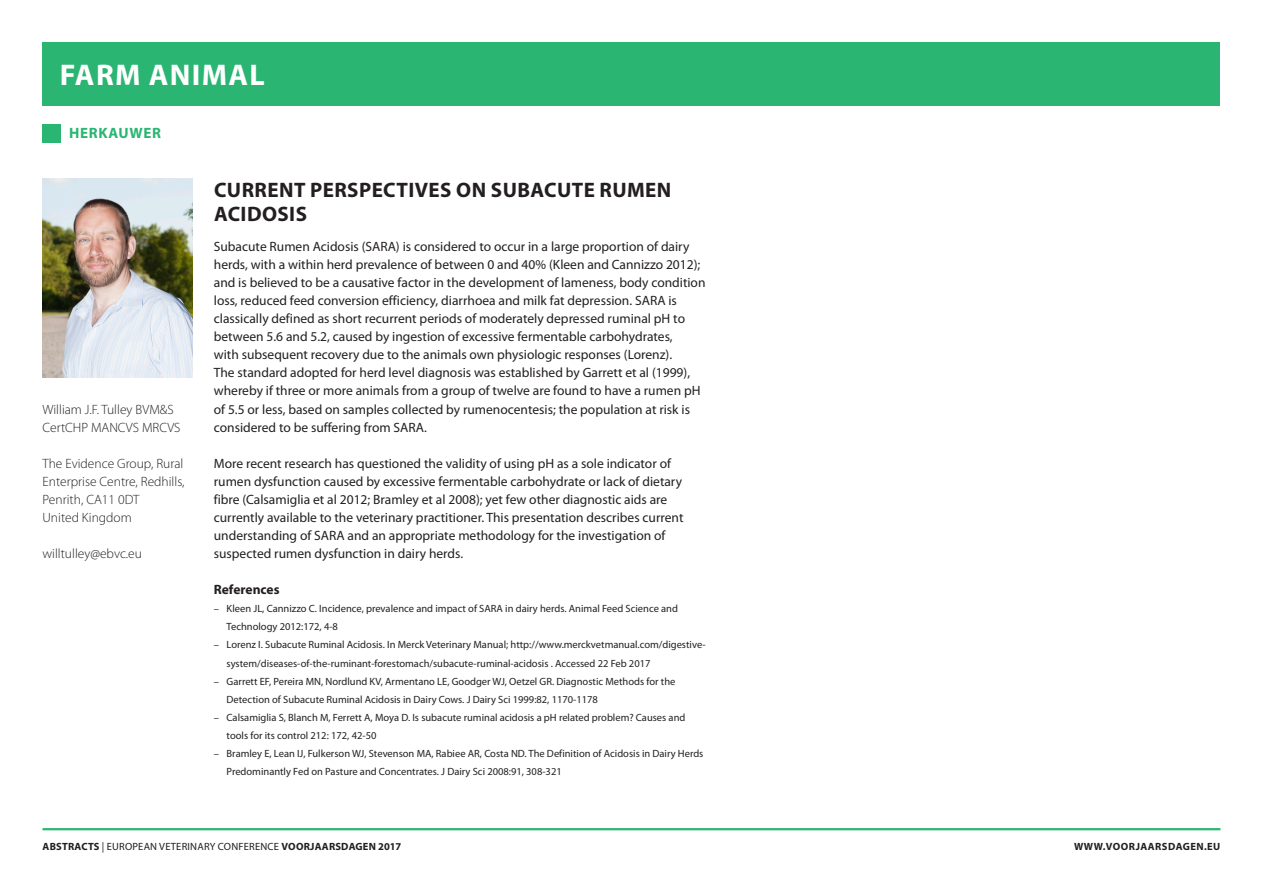
<style>
.page{position:relative;width:1263px;height:893px;background:#fff}
.page>*{position:absolute;margin:0;border:0;box-sizing:border-box;transform-origin:0 0}
.t1{font:700 30px "Myriad Pro";letter-spacing:.045em;color:#fff}
._02_Titel_Abstract{font:700 21px/24px "Myriad Pro";letter-spacing:.02em;color:#231f20}
.t2{font:700 15px "Myriad Pro";letter-spacing:.045em;color:#2bb572}
._01_Platte_tekst{font:13.5px/18px "Myriad Pro";color:#231f20}
.t3{font:300 13.5px/18px "Myriad Pro";color:#231f20}
._03_Tussenkop{font:700 13.5px "Myriad Pro";color:#231f20}
._07_Referenties{font:10.5px/18px "Myriad Pro";color:#231f20}
._07_Referenties-2{font:10.5px "Myriad Pro";letter-spacing:.02em;color:#231f20}
.t4{font:700 10.5px "Myriad Pro";letter-spacing:.045em;color:#231f20}
.s1{font-weight:700}
</style>
<div class="page">
<div style="left:43px;top:43px;width:1177px;height:63px;background:#2bb572"></div>
<hr style="left:43px;top:828px;width:1177px;height:2px;background:#2bb572">
<div style="left:43px;top:124px;width:18px;height:18px;background:#2bb572"></div>
<img style="left:43px;top:179px;width:150px;height:198px">
<hr style="left:1262px;top:43px;width:1px;height:31px;background:#ed028c">
<h1 class="t1" style="left:60px;top:58px;width:206px">FARM ANIMAL</h1>
<p class="t2" style="left:69px;top:125px;width:93px">HERKAUWER</p>
<p class="t3" style="left:43px;top:400px;width:140px">William J.F. Tulley BVM&amp;S<br>CertCHP MANCVS MRCVS</p>
<p class="t3" style="left:43px;top:454px;width:144px">The Evidence Group, Rural<br>Enterprise Centre, Redhills,<br>Penrith, CA11 0DT<br>United Kingdom</p>
<p class="t3" style="left:43px;top:545px;width:101px">willtulley@ebvc.eu</p>
<p class="_02_Titel_Abstract" style="left:214px;top:178px;width:459px">CURRENT PERSPECTIVES ON SUBACUTE RUMEN<br>ACIDOSIS</p>
<p class="_01_Platte_tekst" style="left:214px;top:238px;width:493px">Subacute Rumen Acidosis (SARA) is considered to occur in a large proportion of dairy herds, with a within herd prevalence of between 0 and 40% (Kleen and Cannizzo 2012); and is believed to be a causative factor in the development of lameness, body condition loss, reduced feed conversion efficiency, diarrhoea and milk fat depression. SARA is classically defined as short recurrent periods of moderately depressed ruminal pH to between 5.6 and 5.2, caused by ingestion of excessive fermentable carbohydrates,<br>with subsequent recovery due to the animals own physiologic responses (Lorenz).<br>The standard adopted for herd level diagnosis was established by Garrett et al (1999), whereby if three or more animals from a group of twelve are found to have a rumen pH of 5.5 or less, based on samples collected by rumenocentesis; the population at risk is considered to be suffering from SARA.</p>
<p class="_01_Platte_tekst" style="left:214px;top:454px;width:471px">More recent research has questioned the validity of using pH as a sole indicator of rumen dysfunction caused by excessive fermentable carbohydrate or lack of dietary fibre (Calsamiglia et al 2012; Bramley et al 2008); yet few other diagnostic aids are currently available to the veterinary practitioner. This presentation describes current understanding of SARA and an appropriate methodology for the investigation of suspected rumen dysfunction in dairy herds.</p>
<p class="_03_Tussenkop" style="left:214px;top:582px;width:67px">References</p>
<p class="_07_Referenties" style="left:227px;top:600px;width:453px;text-indent:-13px">– Kleen JL, Cannizzo C. Incidence, prevalence and impact of SARA in dairy herds. Animal Feed Science and<br>Technology 2012:172, 4-8</p>
<p class="_07_Referenties" style="left:227px;top:636px;width:481px;text-indent:-13px">– Lorenz I. Subacute Ruminal Acidosis. In Merck Veterinary Manual; http://www.merckvetmanual.com/digestive&shy;system/diseases-of-the-ruminant-forestomach/subacute-ruminal-acidosis . Accessed 22 Feb 2017</p>
<p class="_07_Referenties" style="left:227px;top:672px;width:450px;text-indent:-13px">– Garrett EF, Pereira MN, Nordlund KV, Armentano LE, Goodger WJ, Oetzel GR. Diagnostic Methods for the<br>Detection of Subacute Ruminal Acidosis in Dairy Cows. J Dairy Sci 1999:82, 1170-1178</p>
<p class="_07_Referenties" style="left:227px;top:708px;width:460px;text-indent:-13px">– Calsamiglia S, Blanch M, Ferrett A, Moya D. Is subacute ruminal acidosis a pH related problem? Causes and tools for its control 212: 172, 42-50</p>
<p class="_07_Referenties" style="left:227px;top:745px;width:478px;text-indent:-13px">– Bramley E, Lean IJ, Fulkerson WJ, Stevenson MA, Rabiee AR, Costa ND. The Definition of Acidosis in Dairy Herds<br>Predominantly Fed on Pasture and Concentrates. J Dairy Sci 2008:91, 308-321</p>
<p class="_07_Referenties-2" style="left:43px;top:841px;width:360px"><span class="s1">ABSTRACTS</span> | EUROPEAN VETERINARY CONFERENCE <span class="s1">VOORJAARSDAGEN 2017</span></p>
<p class="t4" style="left:1074px;top:841px;width:148px">WWW.VOORJAARSDAGEN.EU</p>
</div>
